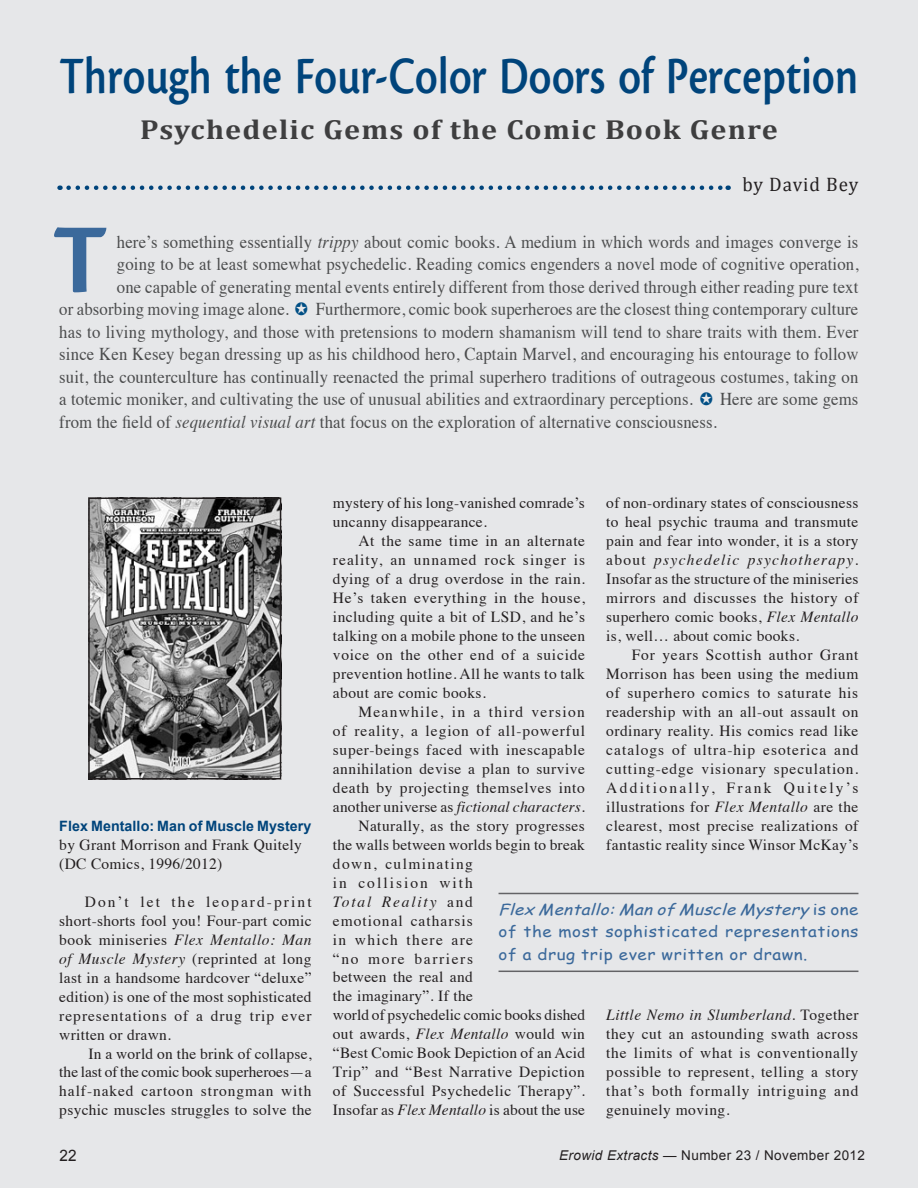
<style>
.page{position:relative;width:918px;height:1188px;background:#e6e7e9}
.page>*{position:absolute;margin:0;border:0;box-sizing:border-box;transform-origin:0 0}
.t1{font:102.3px "Cronos MM 700 65";color:#3b699b;scale:.95 1}
.y_Quote_Verbatim_-_N{font:54.6px "Cronos MM 574 35";letter-spacing:.01em;color:#00447b;scale:.82 1}
.y_Quote_Verbatim_-_N-2{font:700 27.6px "Cambria";letter-spacing:.04em;color:#3e3e3f;scale:1.09 1}
.y_Quote_Verbatim_-_N-3{font:19.65px "Cambria";letter-spacing:.05em;color:#231f20}
.Body_-_Default{font:18px/22.5px "Times";letter-spacing:.01em;color:#4b4c4d;text-align:justify;scale:.93 1}
.t2{font:15.75px "Arial";color:#231f20}
.Body_-_Default-2{font:15.45px/18.9px "Times";letter-spacing:.03em;color:#231f20;text-align:justify}
.y_Quote_-_Pull_6{font:15.3px/22.5px "Comic Sans MS";letter-spacing:.03em;color:#3b699b;text-align:justify;scale:1.11 1}
.Body_-_Default-3{font:700 14.25px "Arial";letter-spacing:.005em;color:#00447b}
.t3{font:13.5px "Arial";letter-spacing:.03em;color:#231f20}
.t4{font:italic 13.5px "Arial";letter-spacing:.03em;color:#231f20}
.s1{font-style:italic}
</style>
<div class="page">
<img style="left:91px;top:500px;width:187px;height:277px">
<div style="left:88px;top:497px;width:193px;height:283px;border:2px solid #231f20"></div>
<hr style="left:499px;top:893px;width:359px;height:1px;background:#636366">
<hr style="left:499px;top:971px;width:359px;height:1px;background:#636366">
<svg style="left:69px;top:185px;width:660px;height:5px"></svg>
<p class="y_Quote_Verbatim_-_N" style="left:60px;top:47px;width:975px">Through the Four-Color Doors of Perception</p>
<p class="y_Quote_Verbatim_-_N-2" style="left:140px;top:110px;width:587px">Psychedelic Gems of the Comic Book Genre</p>
<p class="y_Quote_Verbatim_-_N-3" style="left:743px;top:173px;width:117px">by David Bey</p>
<p class="t1" style="left:53px;top:207px;width:57px">T</p>
<p class="Body_-_Default" style="left:117px;top:229px;width:799px">here’s something essentially <span class="s1">trippy</span> about comic books. A medium in which words and images converge is</p>
<p class="Body_-_Default" style="left:117px;top:252px;width:799px">going to be at least somewhat psychedelic. Reading comics engenders a novel mode of cognitive operation,</p>
<p class="Body_-_Default" style="left:117px;top:274px;width:799px">one capable of generating mental events entirely different from those derived through either reading pure text</p>
<p class="Body_-_Default" style="left:59px;top:297px;width:249px">or absorbing moving image alone.</p>
<p class="Body_-_Default" style="left:59px;top:297px;width:861px;text-indent:256px">Furthermore, comic book superheroes are the closest thing contemporary culture has to living mythology, and those with pretensions to modern shamanism will tend to share traits with them. Ever since Ken Kesey began dressing up as his childhood hero, Captain Marvel, and encouraging his entourage to follow suit, the counterculture has continually reenacted the primal superhero traditions of outrageous costumes, taking on a totemic moniker, and cultivating the use of unusual abilities and extraordinary perceptions.</p>
<p class="Body_-_Default" style="left:720px;top:387px;width:150px">Here are some gems</p>
<p class="Body_-_Default" style="left:59px;top:409px;width:709px">from the field of <span class="s1">sequential visual art</span> that focus on the exploration of alternative consciousness.</p>
<p class="Body_-_Default-3" style="left:59px;top:816px;width:254px">Flex Mentallo: Man of Muscle Mystery</p>
<p class="Body_-_Default-2" style="left:59px;top:834px;width:244px">by Grant Morrison and Frank Quitely</p>
<p class="Body_-_Default-2" style="left:59px;top:853px;width:165px">(DC Comics, 1996/2012)</p>
<p class="Body_-_Default-2" style="left:59px;top:891px;width:254px;text-indent:26px">Don’t let the leopard-print short-shorts fool you! Four-part comic book miniseries <span class="s1">Flex Mentallo: Man of Muscle Mystery</span> (reprinted at long last in a handsome hardcover “deluxe” edition) is one of the most sophisticated representations of a drug trip ever written or drawn.</p>
<p class="Body_-_Default-2" style="left:59px;top:1043px;width:254px;text-indent:29px">In a world on the brink of collapse, the last of the comic book superheroes—a half-naked cartoon strongman with psychic muscles struggles to solve the</p>
<p class="Body_-_Default-2" style="left:333px;top:492px;width:253px">mystery of his long-vanished comrade’s uncanny disappearance.</p>
<p class="Body_-_Default-2" style="left:333px;top:530px;width:254px;text-indent:26px">At the same time in an alternate reality, an unnamed rock singer is dying of a drug overdose in the rain.<br>He’s taken everything in the house, including quite a bit of LSD, and he’s talking on a mobile phone to the unseen voice on the other end of a suicide prevention hotline. All he wants to talk about are comic books.</p>
<p class="Body_-_Default-2" style="left:333px;top:701px;width:254px;text-indent:26px">Meanwhile, in a third version of reality, a legion of all-powerful super-beings faced with inescapable annihilation devise a plan to survive death by projecting themselves into another universe as <span class="s1">fictional characters</span>.</p>
<p class="Body_-_Default-2" style="left:333px;top:815px;width:254px;text-align:left;text-indent:26px">Naturally, as the story progresses the walls between worlds begin to break down, culminating<br>in collision with<br><span class="s1">Total Reality</span> and<br>emotional catharsis<br>in which there are<br>“no more barriers<br>between the real and<br>the imaginary”. If the<br>world of psychedelic comic books dished out awards, <span class="s1">Flex Mentallo</span> would win “Best Comic Book Depiction of an Acid<br>Trip” and “Best Narrative Depiction of Successful Psychedelic Therapy”.<br>Insofar as <span class="s1">Flex Mentallo</span> is about the use</p>
<p class="Body_-_Default-2" style="left:606px;top:492px;width:254px">of non-ordinary states of consciousness to heal psychic trauma and transmute pain and fear into wonder, it is a story about <span class="s1">psychedelic psychotherapy</span>.<br>Insofar as the structure of the miniseries mirrors and discusses the history of superhero comic books, <span class="s1">Flex Mentallo </span>is, well… about comic books.</p>
<p class="Body_-_Default-2" style="left:606px;top:644px;width:254px;text-indent:26px">For years Scottish author Grant Morrison has been using the medium of superhero comics to saturate his readership with an all-out assault on ordinary reality. His comics read like catalogs of ultra-hip esoterica and cutting-edge visionary speculation.<br>Additionally, Frank Quitely’s illustrations for <span class="s1">Flex Mentallo</span> are the clearest, most precise realizations of fantastic reality since Winsor McKay’s</p>
<p class="y_Quote_-_Pull_6" style="left:499px;top:897px;width:326px"><span class="s1">Flex Mentallo:ManofMuscleMystery</span> i s o n e of the most sophisticated representations of a drug trip ever written or drawn.</p>
<p class="Body_-_Default-2" style="left:606px;top:1004px;width:254px"><span class="s1">Little Nemo in Slumberland</span>. Together they cut an astounding swath across the limits of what is conventionally possible to represent, telling a story that’s both formally intriguing and genuinely moving.</p>
<p class="t2" style="left:60px;top:1145px;width:19px">22</p>
<p class="t4" style="left:553px;top:1147px;width:101px">Erowid Extracts</p>
<p class="t3" style="left:559px;top:1146px;width:301px"><span class="s1">Erowid Extracts</span>— Number 23 / November 2012</p>
<p class="t3" style="left:663px;top:1146px;width:203px">— Number 23 / November 2012</p>
</div>
